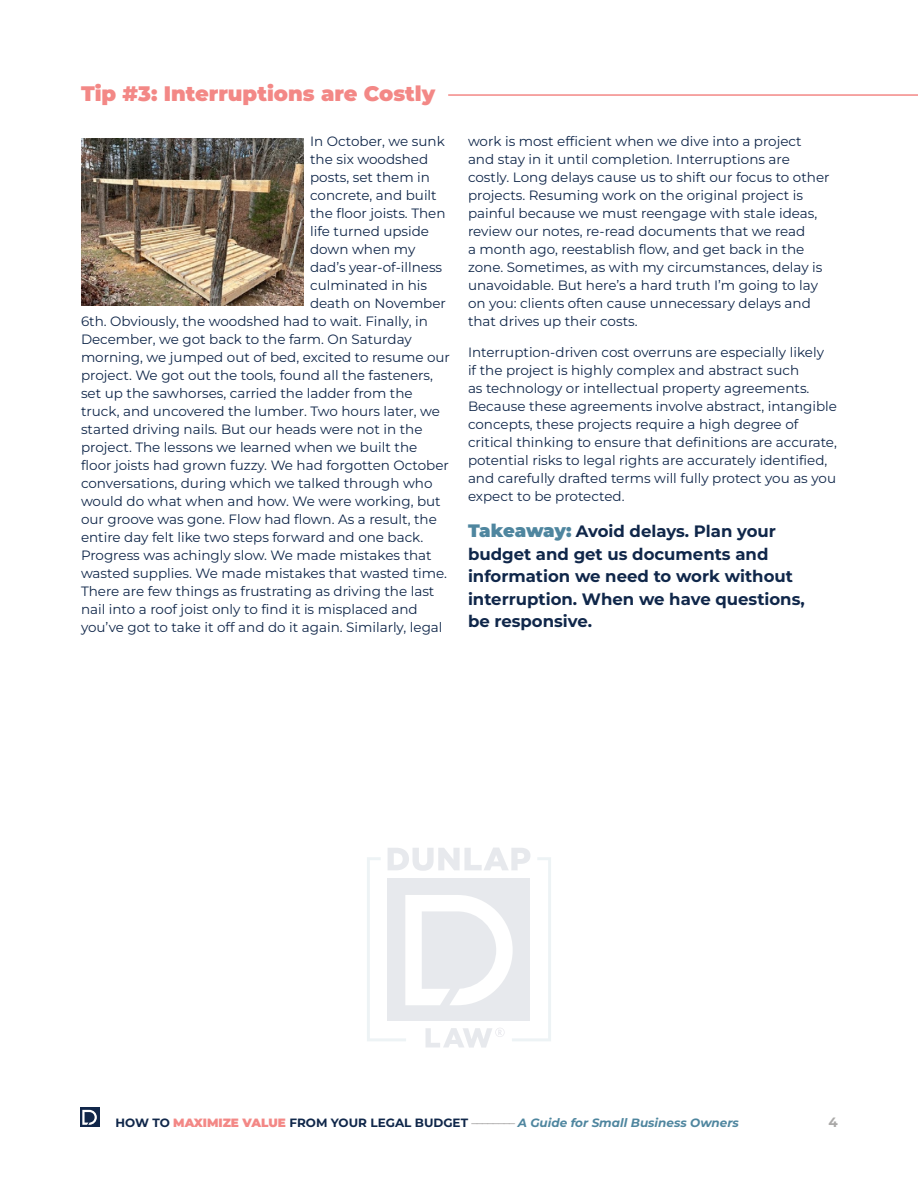
<style>
.page{position:relative;width:918px;height:1188px;background:#fff}
.page>*{position:absolute;margin:0;border:0;box-sizing:border-box;transform-origin:0 0}
.t1{font:900 21px "Montserrat";color:#f38886}
.body_text_3{font:700 16.5px/22.5px "Montserrat";color:#10274a}
.body_text_3-2{font:13.5px/18px "Montserrat";color:#10274a}
.t2{font:700 13.5px "Montserrat";color:#aaa9a8}
.t3{font:italic 700 12px "Montserrat";color:#4f869f}
.s1{font-weight:900;font-size:18px;color:#4f869f}
.s2{font-style:normal;color:#10274a}
.s3{font-weight:900;font-style:normal;color:#f38886}
.s4{font-weight:500;font-style:normal;color:#aaa9a8}
</style>
<div class="page">
<div style="left:80px;top:1108px;width:19px;height:19px;background:#11274a"></div>
<svg style="left:82px;top:1110px;width:15px;height:15px"></svg>
<img style="left:81px;top:138px;width:222px;height:167px">
<hr style="left:448px;top:94px;width:470px;height:2px;background:#f38886">
<svg style="left:367px;top:848px;width:184px;height:200px"></svg>
<p class="t1" style="left:81px;top:80px;width:356px">Tip #3: Interruptions are Costly</p>
<p class="body_text_3-2" style="left:310px;top:132px;width:136px">In October, we sunk</p>
<p class="body_text_3-2" style="left:310px;top:150px;width:120px">the six woodshed</p>
<p class="body_text_3-2" style="left:310px;top:168px;width:121px">posts, set them in</p>
<p class="body_text_3-2" style="left:310px;top:186px;width:128px">concrete, and built</p>
<p class="body_text_3-2" style="left:310px;top:204px;width:137px">the floor joists. Then</p>
<p class="body_text_3-2" style="left:310px;top:222px;width:120px">life turned upside</p>
<p class="body_text_3-2" style="left:310px;top:240px;width:107px">down when my</p>
<p class="body_text_3-2" style="left:310px;top:258px;width:134px">dad’s year-of-illness</p>
<p class="body_text_3-2" style="left:310px;top:276px;width:119px">culminated in his</p>
<p class="body_text_3-2" style="left:310px;top:294px;width:137px">death on November</p>
<p class="body_text_3-2" style="left:81px;top:312px;width:348px">6th. Obviously, the woodshed had to wait. Finally, in</p>
<p class="body_text_3-2" style="left:81px;top:330px;width:332px">December, we got back to the farm. On Saturday</p>
<p class="body_text_3-2" style="left:81px;top:348px;width:371px">morning, we jumped out of bed, excited to resume our</p>
<p class="body_text_3-2" style="left:81px;top:366px;width:354px">project. We got out the tools, found all the fasteners,</p>
<p class="body_text_3-2" style="left:81px;top:384px;width:333px">set up the sawhorses, carried the ladder from the</p>
<p class="body_text_3-2" style="left:81px;top:402px;width:361px">truck, and uncovered the lumber. Two hours later, we</p>
<p class="body_text_3-2" style="left:81px;top:420px;width:343px">started driving nails. But our heads were not in the</p>
<p class="body_text_3-2" style="left:81px;top:438px;width:338px">project. The lessons we learned when we built the</p>
<p class="body_text_3-2" style="left:81px;top:456px;width:370px">floor joists had grown fuzzy. We had forgotten October</p>
<p class="body_text_3-2" style="left:81px;top:474px;width:353px">conversations, during which we talked through who</p>
<p class="body_text_3-2" style="left:81px;top:492px;width:361px">would do what when and how. We were working, but</p>
<p class="body_text_3-2" style="left:81px;top:510px;width:357px">our groove was gone. Flow had flown. As a result, the</p>
<p class="body_text_3-2" style="left:81px;top:528px;width:344px">entire day felt like two steps forward and one back.</p>
<p class="body_text_3-2" style="left:81px;top:546px;width:352px">Progress was achingly slow. We made mistakes that</p>
<p class="body_text_3-2" style="left:81px;top:564px;width:368px">wasted supplies. We made mistakes that wasted time.</p>
<p class="body_text_3-2" style="left:81px;top:582px;width:355px">There are few things as frustrating as driving the last</p>
<p class="body_text_3-2" style="left:81px;top:600px;width:338px">nail into a roof joist only to find it is misplaced and</p>
<p class="body_text_3-2" style="left:81px;top:618px;width:363px">you’ve got to take it off and do it again. Similarly, legal</p>
<p class="body_text_3-2" style="left:468px;top:132px;width:363px">work is most efficient when we dive into a project and stay in it until completion. Interruptions are costly. Long delays cause us to shift our focus to other projects. Resuming work on the original project is painful because we must reengage with stale ideas, review our notes, re-read documents that we read<br>a month ago, reestablish flow, and get back in the zone. Sometimes, as with my circumstances, delay is unavoidable. But here’s a hard truth I’m going to lay on you: clients often cause unnecessary delays and that drives up their costs.</p>
<p class="body_text_3-2" style="left:468px;top:343px;width:370px">Interruption-driven cost overruns are especially likely<br>if the project is highly complex and abstract such<br>as technology or intellectual property agreements.<br>Because these agreements involve abstract, intangible concepts, these projects require a high degree of critical thinking to ensure that definitions are accurate, potential risks to legal rights are accurately identified, and carefully drafted terms will fully protect you as you expect to be protected.</p>
<p class="body_text_3" style="left:468px;top:520px;width:338px"><span class="s1">Takeaway:</span> Avoid delays. Plan your budget and get us documents and information we need to work without interruption. When we have questions, be responsive.</p>
<p class="t3" style="left:116px;top:1115px;width:625px"><span class="s2">HOW TO</span> <span class="s3">MAXIMIZE VALUE</span> <span class="s2">FROM YOUR LEGAL BUDGET</span> <span class="s4">––––––––</span> A Guide for Small Business Owners</p>
<p class="t2" style="left:828px;top:1113px;width:11px">4</p>
</div>
